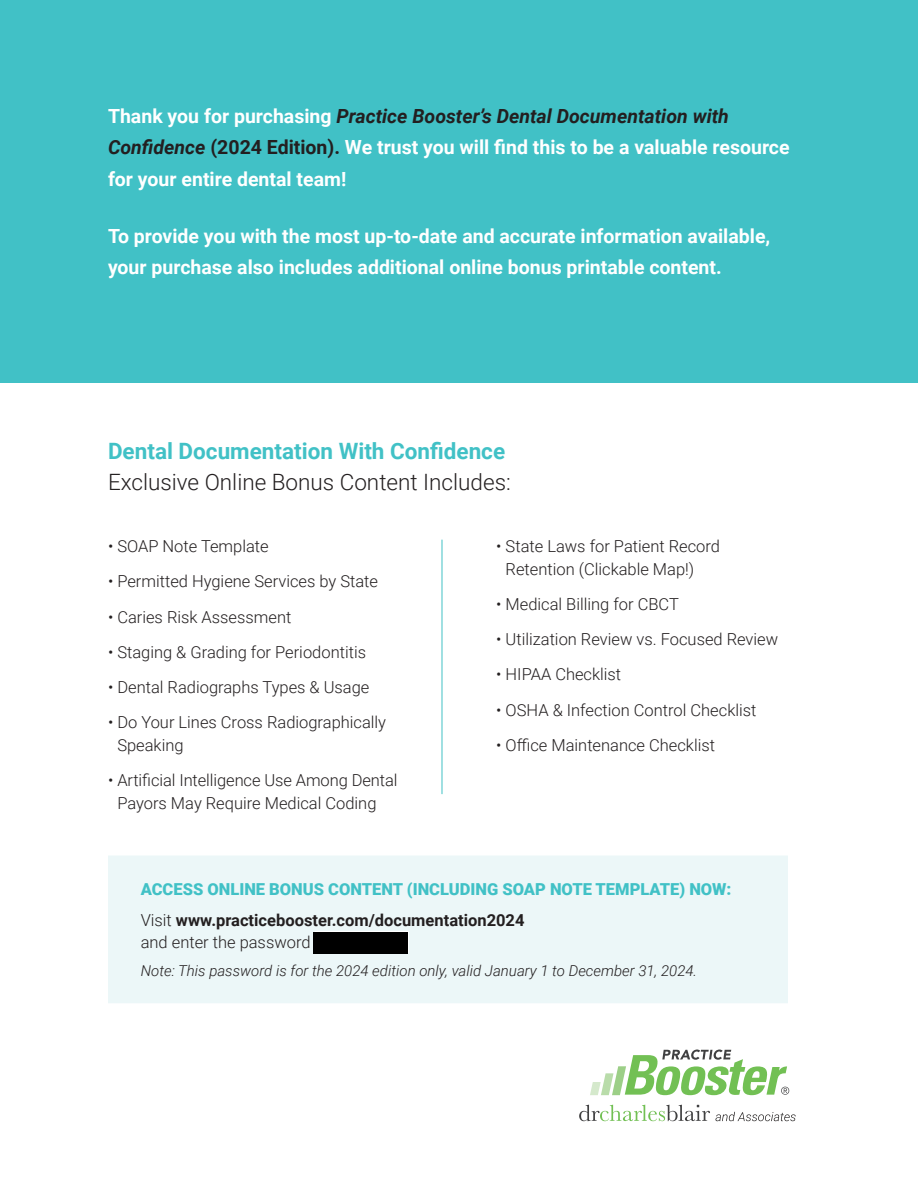
<style>
.page{position:relative;width:918px;height:1188px;background:#fff}
.page>*{position:absolute;margin:0;border:0;box-sizing:border-box;transform-origin:0 0}
.Inside_cover_text_2{font:300 22.5px/31.5px "Roboto";color:#231f20}
.Body_NEW{font:700 19.5px/31.5px "Roboto";color:#fff}
.t1{font:300 16.5px/22.5px "Roboto";color:#231f20}
.Body_NEW-2{font:700 16.5px/22.5px "Roboto";color:#231f20}
.Body_NEW-3{font:900 16.5px "Roboto";color:#41c1c6}
.Body_NEW-4{font:italic 300 15px "Roboto";color:#231f20}
.s1{font-style:italic;color:#231f20}
.s2{color:#231f20}
.s3{font-weight:700;color:#41c1c6}
.s4{font-weight:300}
</style>
<div class="page">
<div style="left:0;top:0;width:918px;height:382px;background:#41c1c6"></div>
<hr style="left:442px;top:540px;width:1px;height:254px;background:#41c1c6">
<svg style="left:590px;top:1050px;width:199px;height:45px"></svg>
<svg style="left:579px;top:1105px;width:217px;height:16px"></svg>
<div style="left:108px;top:856px;width:680px;height:147px;background:#ecf7f8"></div>
<div style="left:313px;top:932px;width:94px;height:22px;background:#000"></div>
<p class="Body_NEW" style="left:108px;top:99px;width:683px">Thank you for purchasing <span class="s1">Practice Booster’s Dental Documentation with<br>Confidence</span> <span class="s2">(2024 Edition).</span> We trust you will find this to be a valuable resource for your entire dental team!</p>
<p class="Body_NEW" style="left:108px;top:219px;width:664px">To provide you with the most up-to-date and accurate information available, your purchase also includes additional online bonus printable content.</p>
<p class="Inside_cover_text_2" style="left:108px;top:434px;width:404px"><span class="s3">Dental Documentation With Confidence<br></span>Exclusive Online Bonus Content Includes:</p>
<p class="t1" style="left:108px;top:534px;width:162px">• SOAP Note Template</p>
<p class="t1" style="left:108px;top:570px;width:272px">• Permitted Hygiene Services by State</p>
<p class="t1" style="left:108px;top:605px;width:185px">• Caries Risk Assessment</p>
<p class="t1" style="left:108px;top:640px;width:260px">• Staging &amp; Grading for Periodontitis</p>
<p class="t1" style="left:108px;top:675px;width:263px">• Dental Radiographs Types &amp; Usage</p>
<p class="t1" style="left:117px;top:711px;width:270px;text-indent:-9px">• Do Your Lines Cross Radiographically<br>Speaking</p>
<p class="t1" style="left:117px;top:768px;width:282px;text-indent:-9px">• Artificial Intelligence Use Among Dental<br>Payors May Require Medical Coding</p>
<p class="t1" style="left:506px;top:534px;width:216px;text-indent:-9px">• State Laws for Patient Record<br>Retention (Clickable Map!)</p>
<p class="t1" style="left:496px;top:592px;width:184px">• Medical Billing for CBCT</p>
<p class="t1" style="left:496px;top:627px;width:283px">• Utilization Review vs. Focused Review</p>
<p class="t1" style="left:496px;top:663px;width:127px">• HIPAA Checklist</p>
<p class="t1" style="left:496px;top:698px;width:262px">• OSHA &amp; Infection Control Checklist</p>
<p class="t1" style="left:496px;top:733px;width:220px">• Office Maintenance Checklist</p>
<p class="Body_NEW-3" style="left:141px;top:877px;width:592px">ACCESS ONLINE BONUS CONTENT (INCLUDING SOAP NOTE TEMPLATE) NOW:</p>
<p class="Body_NEW-2" style="left:141px;top:908px;width:385px"><span class="s4">Visit</span> www.practicebooster.com/documentation2024 <span class="s4">and enter the password</span></p>
<p class="Body_NEW-4" style="left:141px;top:960px;width:558px">Note: This password is for the 2024 edition only, valid January 1 to December 31, 2024.</p>
</div>
